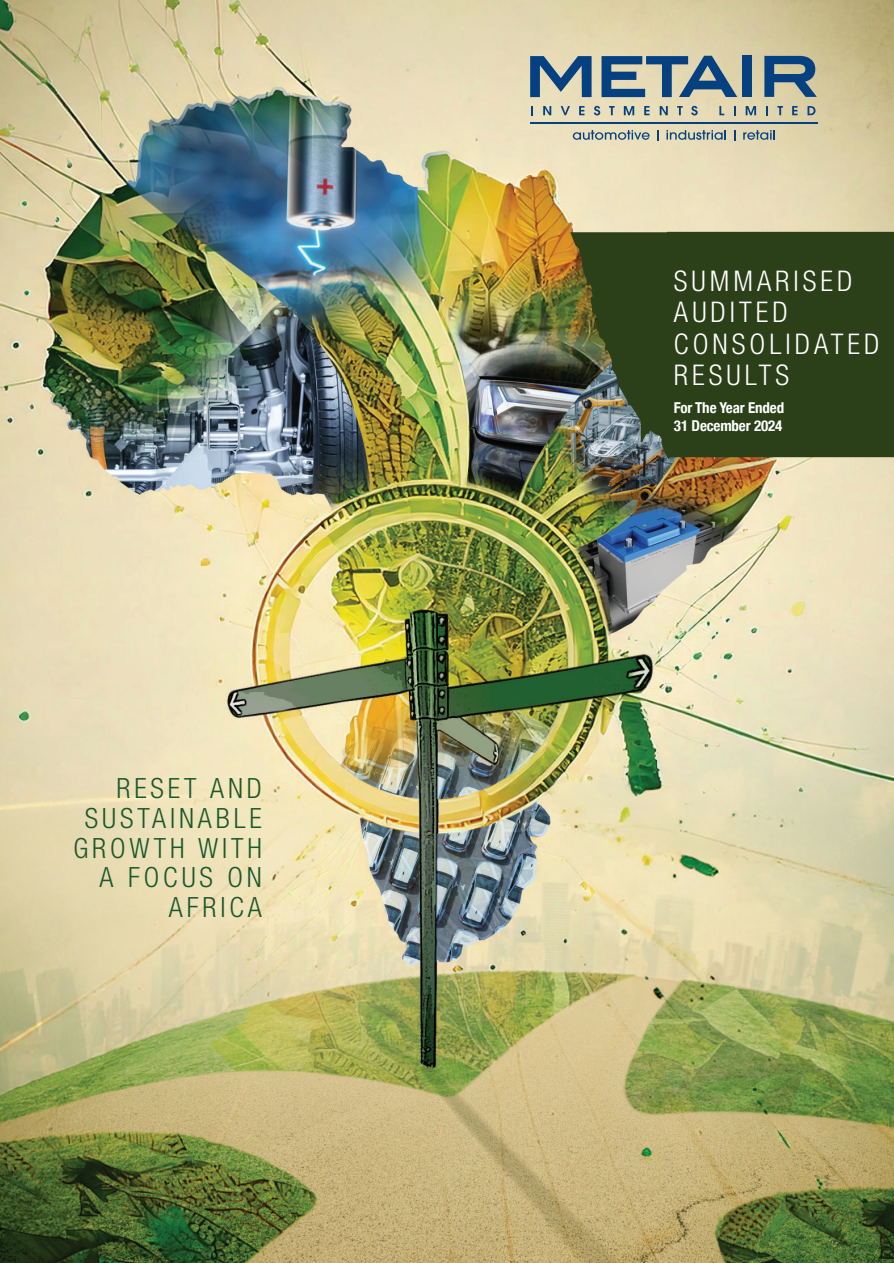
<style>
.page{position:relative;width:894px;height:1263px;background:#fff}
.page>*{position:absolute;margin:0;border:0;box-sizing:border-box;transform-origin:0 0}
.t1{font:300 condensed 28.5px/31.5px "Helvetica Neue LT Std";letter-spacing:.14em;color:#fff}
.t2{font:300 condensed 27.9px/29.8px "Helvetica Neue LT Std";letter-spacing:.14em;color:#1a592d;text-align:right}
.t3{font:700 condensed 15px/18px "Helvetica Neue";letter-spacing:-.01em;color:#fff}
</style>
<div class="page">
<img style="left:0;top:0;width:893px;height:1263px">
<svg style="left:543px;top:106px;width:8px;height:9px"></svg>
<svg style="left:560px;top:106px;width:9px;height:9px"></svg>
<svg style="left:579px;top:106px;width:5px;height:9px"></svg>
<svg style="left:593px;top:106px;width:7px;height:9px"></svg>
<svg style="left:609px;top:106px;width:5px;height:9px"></svg>
<svg style="left:623px;top:106px;width:11px;height:9px"></svg>
<svg style="left:644px;top:106px;width:5px;height:9px"></svg>
<svg style="left:659px;top:106px;width:8px;height:9px"></svg>
<svg style="left:677px;top:106px;width:5px;height:9px"></svg>
<svg style="left:691px;top:106px;width:6px;height:9px"></svg>
<svg style="left:719px;top:106px;width:5px;height:9px"></svg>
<svg style="left:733px;top:106px;width:2px;height:9px"></svg>
<svg style="left:745px;top:106px;width:10px;height:9px"></svg>
<svg style="left:777px;top:106px;width:5px;height:9px"></svg>
<svg style="left:791px;top:106px;width:6px;height:9px"></svg>
<svg style="left:807px;top:106px;width:8px;height:9px"></svg>
<svg style="left:572px;top:130px;width:77px;height:10px"></svg>
<svg style="left:656px;top:130px;width:2px;height:11px"></svg>
<svg style="left:666px;top:130px;width:59px;height:10px"></svg>
<svg style="left:733px;top:130px;width:2px;height:11px"></svg>
<svg style="left:743px;top:130px;width:31px;height:10px"></svg>
<svg style="left:530px;top:56px;width:61px;height:41px;background:#6d889a"></svg>
<div style="left:741px;top:56px;width:10px;height:41px;background:#054181"></div>
<svg style="left:764px;top:56px;width:52px;height:41px;background:#5a788e"></svg>
<svg style="left:601px;top:56px;width:136px;height:41px;background:#748c99"></svg>
<hr style="left:530px;top:122px;width:287px;height:2px;background:#054181">
<svg style="left:569px;top:231px;width:324px;height:228px;background:#374924"></svg>
<p class="t2" style="left:73px;top:773px;width:190px">RESET AND<br>SUSTAINABLE<br>GROWTH WITH<br>A FOCUS ON<br>AFRICA</p>
<p class="t1" style="left:673px;top:264px;width:207px">SUMMARISED<br>AUDITED<br>CONSOLIDATED<br>RESULTS</p>
<p class="t3" style="left:673px;top:397px;width:112px">For The Year Ended<br>31 December 2024</p>
</div>
